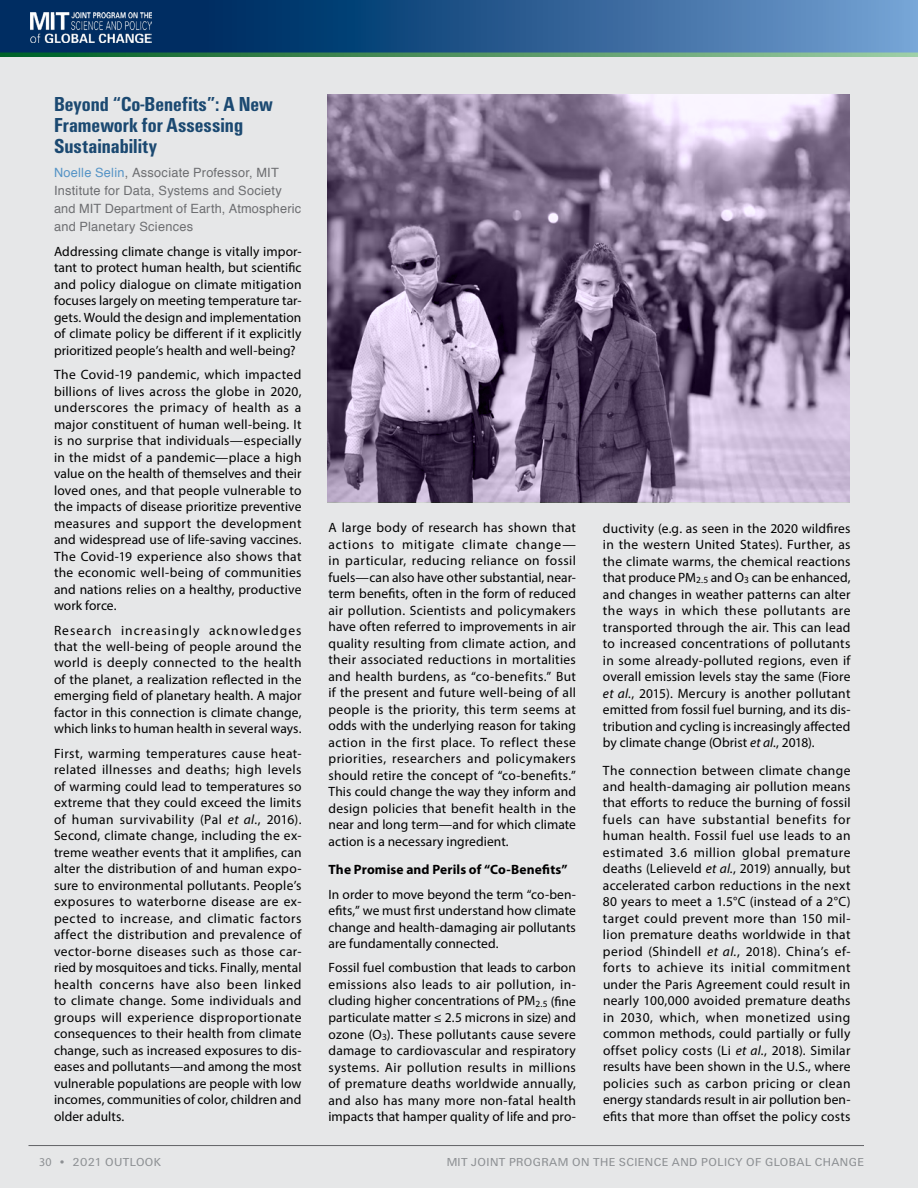
<style>
.page{position:relative;width:918px;height:1188px;background:#fff}
.page>*{position:absolute;margin:0;border:0;box-sizing:border-box;transform-origin:0 0}
.t1{font:700 condensed 21px/21px "Urbano";color:#1b4971}
.t2{font:13.5px/16.5px "Myriad Pro";letter-spacing:.005em;color:#000;text-align:justify}
.t3{font:700 13.5px "Myriad Pro";letter-spacing:.01em;color:#000}
.t4{font:12.75px/18px "Helvetica";letter-spacing:.02em;color:#6d6e71}
.t5{font:12px "Urbano";letter-spacing:.035em;color:#9d9fa2}
.s1{color:#5594c6}
.s2{font-style:italic}
.s3{font-family:"Myriad Pro"}
</style>
<div class="page">
<div style="left:0;top:57px;width:918px;height:1131px;background:#e6e7e8"></div>
<img style="left:328px;top:94px;width:522px;height:408px">
<hr style="left:28px;top:1145px;width:836px;height:1px;background:#6d6e71">
<div style="left:203px;top:0;width:715px;height:54px;background:linear-gradient(to right,#00285e,#75a0d3)"></div>
<div style="left:0;top:0;width:205px;height:54px;background:#002d62"></div>
<svg style="left:0;top:52px;width:918px;height:5px;background:#4a8e66"></svg>
<img style="left:30px;top:13px;width:121px;height:30px">
<h1 class="t1" style="left:54px;top:94px;width:220px">Beyond “Co-Benefits”: A New<br>Framework for Assessing<br>Sustainability</h1>
<p class="t4" style="left:54px;top:164px;width:249px"><span class="s1">Noelle Selin</span>, Associate Professor, MIT Institute for Data, Systems and Society and MIT Department of Earth, Atmospheric and Planetary Sciences</p>
<p class="t2" style="left:54px;top:243px;width:249px">Addressing climate change is vitally impor&shy;tant to protect human health, but scientific and policy dialogue on climate mitigation focuses largely on meeting temperature tar&shy;gets. Would the design and implementation of climate policy be different if it explicitly prioritized people’s health and well-being?</p>
<p class="t2" style="left:54px;top:366px;width:249px">The Covid-19 pandemic, which impacted billions of lives across the globe in 2020, underscores the primacy of health as a major constituent of human well-being. It is no surprise that individuals—especially in the midst of a pandemic—place a high value on the health of themselves and their loved ones, and that people vulnerable to the impacts of disease prioritize preventive measures and support the development and widespread use of life-saving vaccines.<br>The Covid-19 experience also shows that the economic well-being of communities and nations relies on a healthy, productive work force.</p>
<p class="t2" style="left:54px;top:622px;width:249px">Research increasingly acknowledges that the well-being of people around the world is deeply connected to the health of the planet, a realization reflected in the emerging field of planetary health. A major factor in this connection is climate change, which links to human health in several ways.</p>
<p class="t2" style="left:54px;top:745px;width:249px">First, warming temperatures cause heat&shy;related illnesses and deaths; high levels of warming could lead to temperatures so extreme that they could exceed the limits of human survivability (Pal <span class="s2">et al.</span>, 2016).<br>Second, climate change, including the ex&shy;treme weather events that it amplifies, can alter the distribution of and human expo&shy;sure to environmental pollutants. People’s exposures to waterborne disease are ex&shy;pected to increase, and climatic factors affect the distribution and prevalence of vector-borne diseases such as those car&shy;ried by mosquitoes and ticks. Finally, mental health concerns have also been linked to climate change. Some individuals and groups will experience disproportionate consequences to their health from climate change, such as increased exposures to dis&shy;eases and pollutants—and among the most vulnerable populations are people with low incomes, communities of color, children and older adults.</p>
<p class="t2" style="left:328px;top:519px;width:249px">A large body of research has shown that actions to mitigate climate change— in particular, reducing reliance on fossil fuels—can also have other substantial, near&shy;term benefits, often in the form of reduced air pollution. Scientists and policymakers have often referred to improvements in air quality resulting from climate action, and their associated reductions in mortalities and health burdens, as “co-benefits.” But if the present and future well-being of all people is the priority, this term seems at odds with the underlying reason for taking action in the first place. To reflect these priorities, researchers and policymakers should retire the concept of “co-benefits.” This could change the way they inform and design policies that benefit health in the near and long term—and for which climate action is a necessary ingredient.</p>
<p class="t3" style="left:328px;top:861px;width:241px">The Promise and Perils of “Co-Benefits”</p>
<p class="t2" style="left:328px;top:886px;width:249px">In order to move beyond the term “co-ben&shy;efits,” we must first understand how climate change and health-damaging air pollutants are fundamentally connected.</p>
<p class="t2" style="left:328px;top:959px;width:249px">Fossil fuel combustion that leads to carbon emissions also leads to air pollution, in&shy;cluding higher concentrations of PM<sub>2.5</sub> (fine particulate matter ≤ 2.5 microns in size) and ozone (O<sub>3</sub>). These pollutants cause severe damage to cardiovascular and respiratory systems. Air pollution results in millions of premature deaths worldwide annually, and also has many more non-fatal health impacts that hamper quality of life and pro-</p>
<p class="t2" style="left:603px;top:520px;width:249px">ductivity (e.g. as seen in the 2020 wildfires in the western United States). Further, as the climate warms, the chemical reactions that produce PM<sub>2.5</sub> and O<sub>3</sub> can be enhanced, and changes in weather patterns can alter the ways in which these pollutants are transported through the air. This can lead to increased concentrations of pollutants in some already-polluted regions, even if overall emission levels stay the same (Fiore <span class="s2">et al.</span>, 2015). Mercury is another pollutant emitted from fossil fuel burning, and its dis&shy;tribution and cycling is increasingly affected by climate change (Obrist <span class="s2">et al.</span>, 2018).</p>
<p class="t2" style="left:603px;top:762px;width:249px">The connection between climate change and health-damaging air pollution means that efforts to reduce the burning of fossil fuels can have substantial benefits for human health. Fossil fuel use leads to an estimated 3.6 million global premature deaths (Lelieveld <span class="s2">et al.</span>, 2019) annually, but accelerated carbon reductions in the next 80 years to meet a 1.5°C (instead of a 2°C) target could prevent more than 150 mil&shy;lion premature deaths worldwide in that period (Shindell <span class="s2">et al.</span>, 2018). China’s ef&shy;forts to achieve its initial commitment under the Paris Agreement could result in nearly 100,000 avoided premature deaths in 2030, which, when monetized using common methods, could partially or fully offset policy costs (Li <span class="s2">et al.</span>, 2018). Similar results have been shown in the U.S., where policies such as carbon pricing or clean energy standards result in air pollution ben&shy;efits that more than offset the policy costs</p>
<p class="t5" style="left:39px;top:1155px;width:124px"><span class="s3">30</span> • 2021 OUTLOOK</p>
<p class="t5" style="left:446px;top:1155px;width:419px">MIT JOINT PROGRAM ON THE SCIENCE AND POLICY OF GLOBAL CHANGE</p>
</div>
